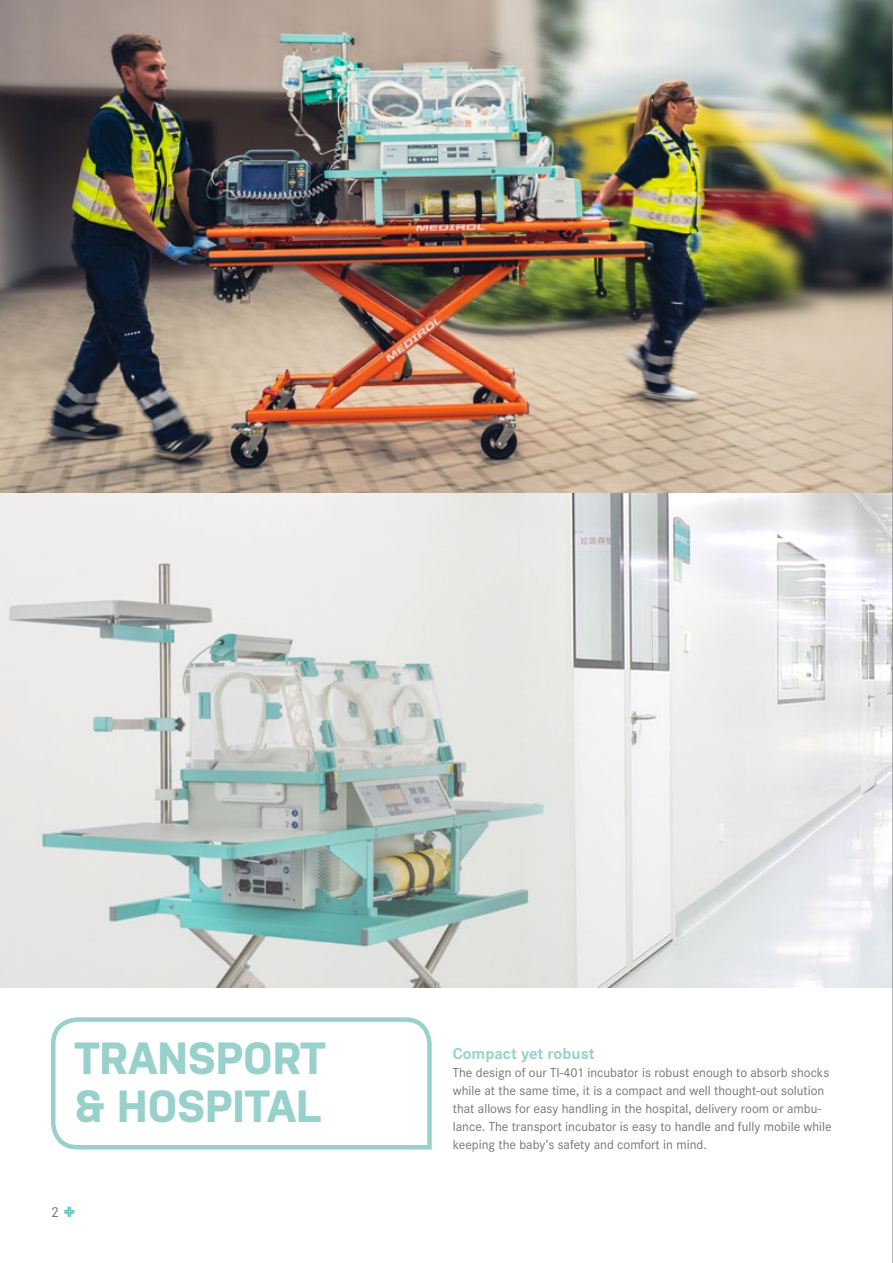
<style>
.page{position:relative;width:893px;height:1263px;background:#fff}
.page>*{position:absolute;margin:0;border:0;box-sizing:border-box;transform-origin:0 0}
.t1{font:700 45px/48px "Nudista";color:#98d1cb}
.t2{font:700 16.5px "Corpo";color:#98d1cb}
.t3{font:15px "Corporate STCE";color:#757376}
.t4{font:13.5px/18px "Corporate STCE";color:#757376}
</style>
<div class="page">
<img style="left:0;top:0;width:892px;height:494px">
<img style="left:0;top:494px;width:892px;height:493px">
<svg style="left:64px;top:1207px;width:10px;height:10px"></svg>
<svg style="left:51px;top:1017px;width:381px;height:133px"></svg>
<hr style="left:892px;top:0;width:1px;height:1263px;background:#757376">
<h1 class="t1" style="left:74px;top:1034px;width:253px">TRANSPORT &amp; HOSPITAL</h1>
<p class="t2" style="left:453px;top:1044px;width:143px">Compact yet robust</p>
<p class="t4" style="left:453px;top:1064px;width:380px">The design of our TI-401 incubator is robust enough to absorb shocks while at the same time, it is a compact and well thought-out solution that allows for easy handling in the hospital, delivery room or ambu&shy;lance. The transport incubator is easy to handle and fully mobile while keeping the baby’s safety and comfort in mind.</p>
<p class="t3" style="left:51px;top:1203px;width:9px">2</p>
</div>
